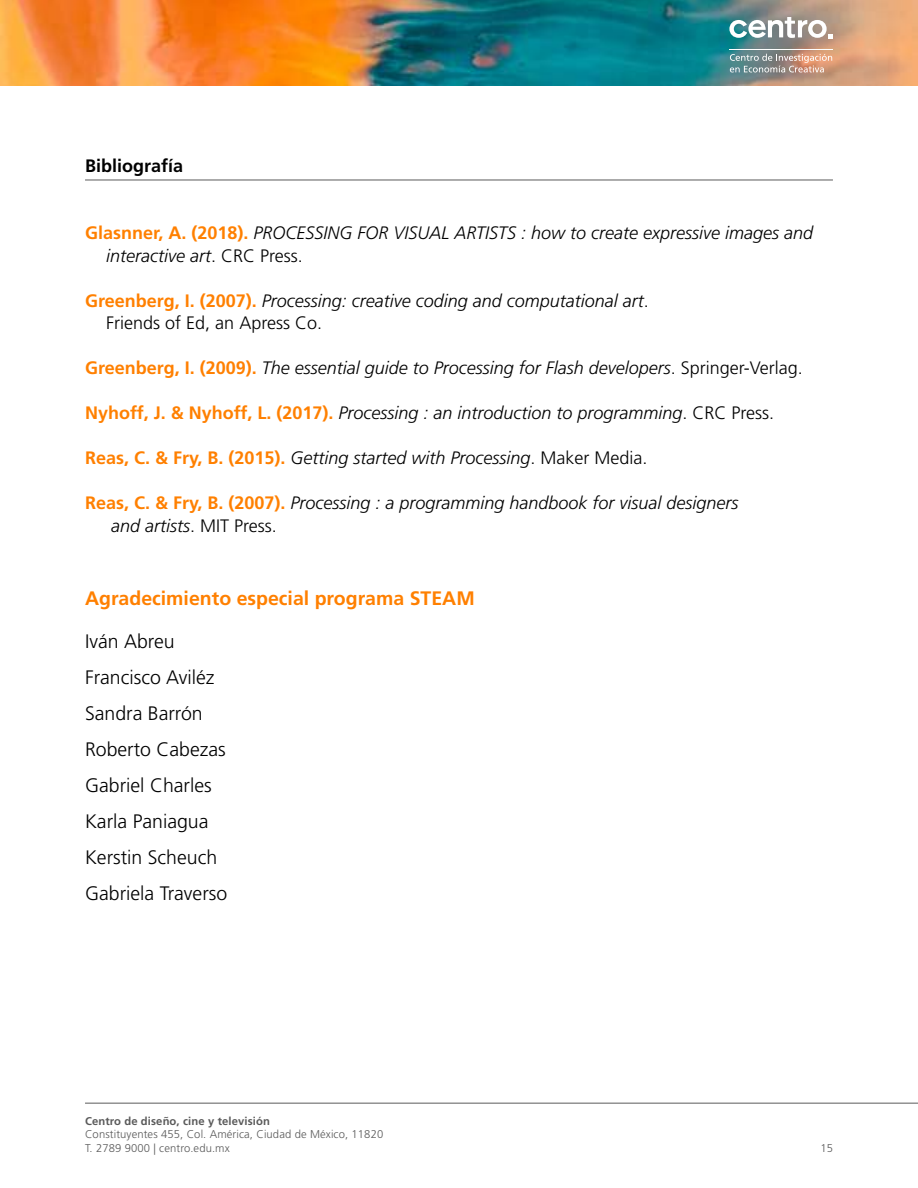
<style>
.page{position:relative;width:918px;height:1188px;background:#fff}
.page>*{position:absolute;margin:0;border:0;box-sizing:border-box;transform-origin:0 0}
.t1{font:300 19.5px/36px "Frutiger LT Std";color:#000}
.t2{font:700 19.5px "Frutiger LT Std";color:#ff8000}
.t3{font:italic 300 18px/22.5px "Frutiger LT Std";color:#000}
.t4{font:700 18px "Frutiger LT Std";color:#000}
.t5{font:300 11.25px/13.5px "Frutiger LT Std";letter-spacing:.01em;color:#5a5a5a}
.t6{font:700 11.25px "Frutiger LT Std";letter-spacing:.01em;color:#5a5a5a}
.s1{font-weight:700;font-style:normal;color:#ff8000}
.s2{font-style:normal}
</style>
<div class="page">
<hr style="left:85px;top:1103px;width:833px;height:1px;background:#5a5a5a">
<img style="left:0;top:0;width:918px;height:85px">
<svg style="left:729px;top:17px;width:104px;height:21px"></svg>
<hr style="left:729px;top:49px;width:104px;height:1px;background:#fff">
<svg style="left:730px;top:54px;width:102px;height:18px"></svg>
<hr style="left:85px;top:180px;width:748px;height:1px;background:#5a5a5a">
<p class="t4" style="left:85px;top:155px;width:100px">Bibliografía</p>
<p class="t3" style="left:106px;top:222px;width:708px;text-indent:-21px"><span class="s1">Glasnner, A. (2018).</span> PROCESSING FOR VISUAL ARTISTS : how to create expressive images and interactive art<span class="s2">. CRC Press.</span></p>
<p class="t3" style="left:106px;top:289px;width:544px;text-indent:-21px"><span class="s1">Greenberg, I. (2007).</span> Processing: creative coding and computational art<span class="s2">.<br>Friends of Ed, an Apress Co.</span></p>
<p class="t3" style="left:85px;top:357px;width:719px"><span class="s1">Greenberg, I. (2009).</span> The essential guide to Processing for Flash developers<span class="s2">. Springer-Verlag.</span></p>
<p class="t3" style="left:85px;top:402px;width:691px"><span class="s1">Nyhoff, J. &amp; Nyhoff, L. (2017).</span> Processing : an introduction to programming<span class="s2">. CRC Press.</span></p>
<p class="t3" style="left:85px;top:447px;width:564px"><span class="s1">Reas, C. &amp; Fry, B. (2015).</span> Getting started with Processing<span class="s2">. Maker Media.</span></p>
<p class="t3" style="left:111px;top:492px;width:629px;text-indent:-26px"><span class="s1">Reas, C. &amp; Fry, B. (2007).</span> Processing : a programming handbook for visual designers and artists<span class="s2">. MIT Press.</span></p>
<p class="t2" style="left:85px;top:587px;width:391px">Agradecimiento especial programa STEAM</p>
<p class="t1" style="left:85px;top:624px;width:144px">Iván Abreu<br>Francisco Aviléz<br>Sandra Barrón<br>Roberto Cabezas<br>Gabriel Charles<br>Karla Paniagua<br>Kerstin Scheuch<br>Gabriela Traverso</p>
<p class="t6" style="left:85px;top:1114px;width:186px">Centro de diseño, cine y televisión</p>
<p class="t5" style="left:85px;top:1128px;width:300px">Constituyentes 455, Col. América, Ciudad de México, 11820<br>T. 2789 9000 | centro.edu.mx</p>
<p class="t5" style="left:820px;top:1141px;width:14px">15</p>
</div>
